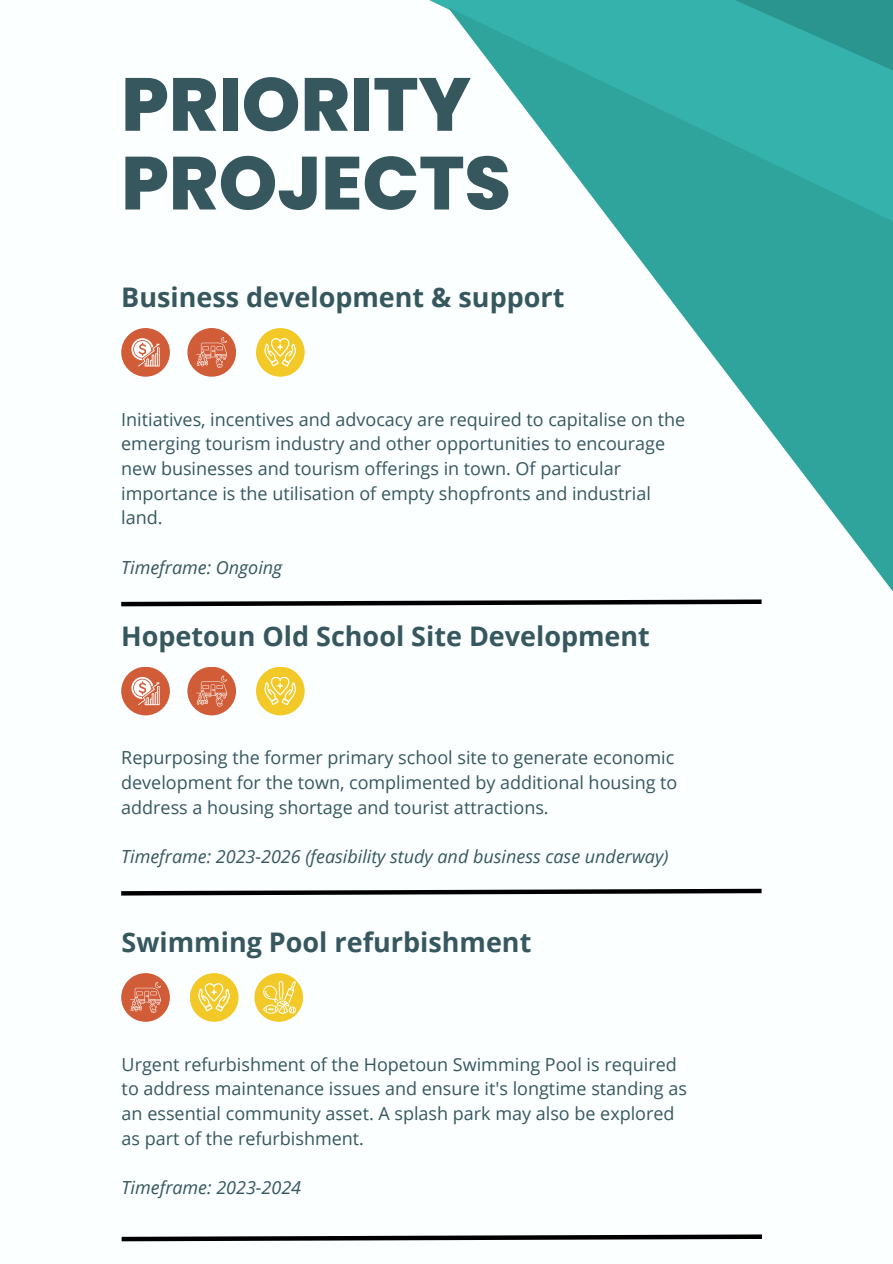
<style>
.page{position:relative;width:893px;height:1264px;background:#fff}
.page>*{position:absolute;margin:0;border:0;box-sizing:border-box;transform-origin:0 0}
.t1{font:800 75px "Poppins";color:#37575f}
.t2{font:700 27px "Open Sans";color:#37575f}
.t3{font:18px/24.8px "Open Sans";color:#37575f}
.t4{font:italic 18px "Open Sans";color:#37575f}
</style>
<div class="page">
<div style="left:0;top:0;width:892px;height:1262px;background:#fbffff"></div>
<svg style="left:610px;top:221px;width:282px;height:369px"></svg>
<svg style="left:429px;top:0;width:463px;height:221px"></svg>
<div style="left:121px;top:973px;width:49px;height:48px;background:#d15c38;border-radius:50%"></div>
<svg style="left:130px;top:982px;width:30px;height:30px"></svg>
<div style="left:190px;top:973px;width:48px;height:48px;background:#f2c927;border-radius:50%"></div>
<svg style="left:198px;top:983px;width:32px;height:28px"></svg>
<div style="left:254px;top:973px;width:49px;height:48px;background:#f2c927;border-radius:50%"></div>
<svg style="left:263px;top:981px;width:32px;height:32px"></svg>
<svg style="left:121px;top:1234px;width:641px;height:8px"></svg>
<div style="left:121px;top:666px;width:49px;height:49px;background:#d15c38;border-radius:50%"></div>
<svg style="left:131px;top:677px;width:29px;height:28px"></svg>
<div style="left:187px;top:666px;width:49px;height:49px;background:#d15c38;border-radius:50%"></div>
<svg style="left:196px;top:675px;width:31px;height:31px"></svg>
<svg style="left:121px;top:888px;width:641px;height:8px"></svg>
<div style="left:256px;top:666px;width:48px;height:49px;background:#f2c927;border-radius:50%"></div>
<svg style="left:264px;top:676px;width:32px;height:29px"></svg>
<div style="left:121px;top:328px;width:49px;height:49px;background:#d15c38;border-radius:50%"></div>
<svg style="left:131px;top:338px;width:28px;height:28px"></svg>
<div style="left:187px;top:328px;width:49px;height:49px;background:#d15c38;border-radius:50%"></div>
<svg style="left:196px;top:337px;width:31px;height:30px"></svg>
<svg style="left:121px;top:599px;width:641px;height:8px"></svg>
<div style="left:256px;top:328px;width:49px;height:49px;background:#f2c927;border-radius:50%"></div>
<svg style="left:264px;top:338px;width:32px;height:28px"></svg>
<p class="t1" style="left:121px;top:52px;width:351px">PRIORITY</p>
<p class="t1" style="left:121px;top:131px;width:391px">PROJECTS</p>
<p class="t2" style="left:121px;top:278px;width:444px">Business development &amp; support</p>
<p class="t3" style="left:121px;top:406px;width:565px">Initiatives, incentives and advocacy are required to capitalise on the emerging tourism industry and other opportunities to encourage new businesses and tourism offerings in town. Of particular importance is the utilisation of empty shopfronts and industrial land.</p>
<p class="t4" style="left:121px;top:554px;width:162px">Timeframe: Ongoing</p>
<p class="t2" style="left:121px;top:617px;width:530px">Hopetoun Old School Site Development</p>
<p class="t3" style="left:121px;top:744px;width:557px">Repurposing the former primary school site to generate economic development for the town, complimented by additional housing to address a housing shortage and tourist attractions.</p>
<p class="t4" style="left:121px;top:844px;width:548px">Timeframe: 2023-2026 (feasibility study and business case underway)</p>
<p class="t2" style="left:122px;top:923px;width:411px">Swimming Pool refurbishment</p>
<p class="t3" style="left:122px;top:1051px;width:567px">Urgent refurbishment of the Hopetoun Swimming Pool is required to address maintenance issues and ensure it's longtime standing as an essential community asset. A splash park may also be explored as part of the refurbishment.</p>
<p class="t4" style="left:122px;top:1174px;width:181px">Timeframe: 2023-2024</p>
</div>
